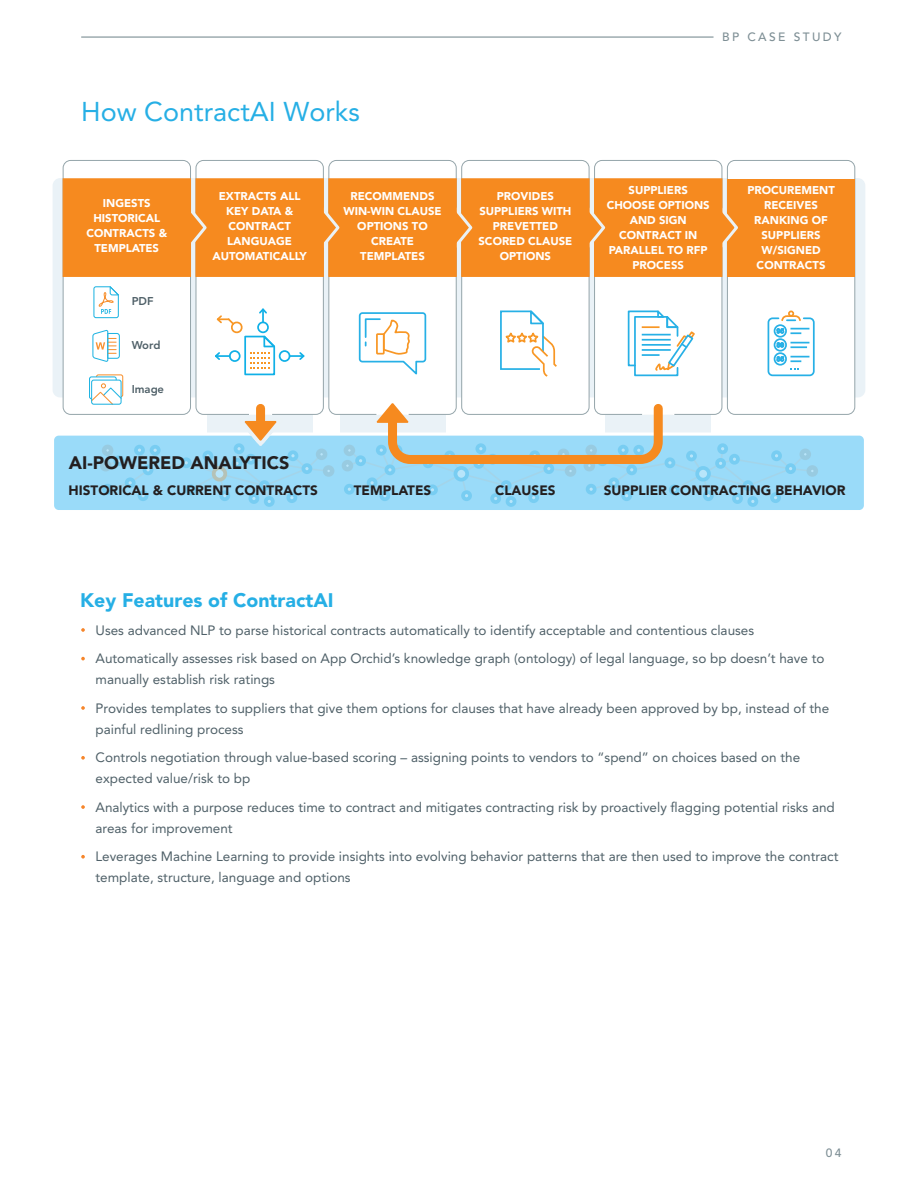
<style>
.page{position:relative;width:918px;height:1188px;background:#fff}
.page>*{position:absolute;margin:0;border:0;box-sizing:border-box;transform-origin:0 0}
.t1{font:27px "Avenir LT Std";color:#26afe5}
.t2{font:900 19.5px "Avenir LT Std";color:#26afe5}
.t3{font:900 18px "Avenir LT Std";color:#231f20}
.t4{font:13.5px/28.5px "Avenir LT Std";color:#4f6068}
.t5{font:900 13.5px "Avenir LT Std";color:#231f20}
.t6{font:500 12px "Avenir LT Std";letter-spacing:.2em;color:#7e8f95}
.t7{font:900 11.25px/15px "Avenir LT Std";color:#fff;text-align:center}
.t8{font:800 11.25px "Avenir LT Std";color:#4f6068}
</style>
<div class="page">
<hr style="left:81px;top:36px;width:633px;height:2px;background:#7d8f95">
<div style="left:207px;top:375px;width:105px;height:75px;background:#eaf2f7"></div>
<div style="left:53px;top:434px;width:812px;height:78px;background:#9adbf9;border-radius:6px"></div>
<div style="left:51px;top:433px;width:816px;height:80px;border:3px solid #fff;border-radius:6px"></div>
<div style="left:53px;top:178px;width:812px;height:219px;background:#eaf2f7;border-radius:8px"></div>
<div style="left:63px;top:160px;width:128px;height:254px;background:#fff;border-radius:8px"></div>
<div style="left:63px;top:160px;width:128px;height:255px;border:1px solid #95a5aa;border-radius:8px"></div>
<div style="left:196px;top:160px;width:127px;height:254px;background:#fff;border-radius:8px"></div>
<div style="left:196px;top:160px;width:128px;height:255px;border:1px solid #95a5aa;border-radius:8px"></div>
<div style="left:329px;top:160px;width:127px;height:254px;background:#fff;border-radius:8px"></div>
<div style="left:328px;top:160px;width:129px;height:255px;border:1px solid #95a5aa;border-radius:8px"></div>
<div style="left:462px;top:160px;width:127px;height:254px;background:#fff;border-radius:8px"></div>
<div style="left:461px;top:160px;width:128px;height:255px;border:1px solid #95a5aa;border-radius:8px"></div>
<div style="left:595px;top:160px;width:127px;height:254px;background:#fff;border-radius:8px"></div>
<div style="left:594px;top:160px;width:128px;height:255px;border:1px solid #95a5aa;border-radius:8px"></div>
<div style="left:727px;top:160px;width:128px;height:254px;background:#fff;border-radius:8px"></div>
<div style="left:727px;top:160px;width:128px;height:255px;border:1px solid #95a5aa;border-radius:8px"></div>
<svg style="left:89px;top:374px;width:35px;height:29px"></svg>
<div style="left:91px;top:380px;width:31px;height:25px;border:1px solid #21b4e2;border-radius:2px"></div>
<svg style="left:92px;top:329px;width:28px;height:33px"></svg>
<svg style="left:93px;top:286px;width:26px;height:33px"></svg>
<div style="left:727px;top:179px;width:128px;height:97px;background:#f68a1f"></div>
<svg style="left:722px;top:185px;width:16px;height:85px"></svg>
<div style="left:594px;top:178px;width:128px;height:99px;background:#f68a1f;border:1px solid #f68a1f"></div>
<svg style="left:589px;top:185px;width:17px;height:85px"></svg>
<div style="left:461px;top:178px;width:128px;height:99px;background:#f68a1f;border:1px solid #f68a1f"></div>
<svg style="left:457px;top:185px;width:16px;height:85px"></svg>
<div style="left:328px;top:178px;width:129px;height:99px;background:#f68a1f;border:1px solid #f68a1f"></div>
<svg style="left:324px;top:185px;width:16px;height:85px"></svg>
<div style="left:196px;top:178px;width:128px;height:99px;background:#f68a1f;border:1px solid #f68a1f"></div>
<svg style="left:191px;top:185px;width:16px;height:85px"></svg>
<div style="left:63px;top:178px;width:128px;height:99px;background:#f68a1f;border:1px solid #f68a1f"></div>
<div style="left:279px;top:350px;width:11px;height:12px;border:2px solid #10b0e7;border-radius:50%"></div>
<svg style="left:290px;top:352px;width:15px;height:8px"></svg>
<svg style="left:215px;top:308px;width:61px;height:68px"></svg>
<svg style="left:358px;top:312px;width:69px;height:63px"></svg>
<svg style="left:627px;top:310px;width:68px;height:67px"></svg>
<div style="left:768px;top:317px;width:47px;height:59px;border:2px solid #27b0e6;border-radius:4px"></div>
<div style="left:774px;top:324px;width:13px;height:14px;border:2px solid #27b0e6;border-radius:50%"></div>
<svg style="left:776px;top:311px;width:33px;height:24px"></svg>
<div style="left:774px;top:338px;width:13px;height:14px;border:2px solid #27b0e6;border-radius:50%"></div>
<svg style="left:776px;top:342px;width:8px;height:6px"></svg>
<svg style="left:790px;top:342px;width:19px;height:6px"></svg>
<div style="left:774px;top:352px;width:13px;height:14px;border:2px solid #27b0e6;border-radius:50%"></div>
<svg style="left:776px;top:356px;width:8px;height:7px"></svg>
<svg style="left:790px;top:356px;width:19px;height:6px"></svg>
<svg style="left:790px;top:368px;width:9px;height:2px"></svg>
<svg style="left:500px;top:310px;width:57px;height:67px"></svg>
<div style="left:249px;top:406px;width:23px;height:9px;background:#fff;border:1px solid #fff"></div>
<svg style="left:346px;top:399px;width:468px;height:104px"></svg>
<div style="left:256px;top:408px;width:9px;height:19px;background:#f68a1f"></div>
<svg style="left:104px;top:418px;width:226px;height:85px"></svg>
<svg style="left:81px;top:628px;width:4px;height:4px"></svg>
<svg style="left:81px;top:657px;width:4px;height:3px"></svg>
<svg style="left:81px;top:706px;width:4px;height:4px"></svg>
<svg style="left:81px;top:756px;width:4px;height:4px"></svg>
<svg style="left:81px;top:805px;width:4px;height:4px"></svg>
<svg style="left:81px;top:855px;width:4px;height:4px"></svg>
<h1 class="t1" style="left:81px;top:96px;width:280px">How ContractAI Works</h1>
<p class="t6" style="left:722px;top:30px;width:121px">BP CASE STUDY</p>
<p class="t7" style="left:86px;top:196px;width:82px">INGESTS<br>HISTORICAL<br>CONTRACTS &amp;<br>TEMPLATES</p>
<p class="t7" style="left:212px;top:189px;width:96px">EXTRACTS ALL<br>KEY DATA &amp;<br>CONTRACT<br>LANGUAGE<br>AUTOMATICALLY</p>
<p class="t7" style="left:343px;top:189px;width:100px">RECOMMENDS<br>WIN-WIN CLAUSE<br>OPTIONS TO<br>CREATE<br>TEMPLATES</p>
<p class="t7" style="left:479px;top:189px;width:95px">PROVIDES<br>SUPPLIERS WITH<br>PREVETTED<br>SCORED CLAUSE<br>OPTIONS</p>
<p class="t7" style="left:607px;top:182px;width:105px">SUPPLIERS<br>CHOOSE OPTIONS<br>AND SIGN<br>CONTRACT IN<br>PARALLEL TO RFP<br>PROCESS</p>
<p class="t7" style="left:747px;top:182px;width:89px">PROCUREMENT<br>RECEIVES<br>RANKING OF<br>SUPPLIERS<br>W/SIGNED<br>CONTRACTS</p>
<p class="t8" style="left:132px;top:295px;width:23px">PDF</p>
<p class="t8" style="left:132px;top:339px;width:30px">Word</p>
<p class="t8" style="left:132px;top:382px;width:34px">Image</p>
<h3 class="t3" style="left:69px;top:452px;width:222px">AI-POWERED ANALYTICS</h3>
<p class="t5" style="left:69px;top:482px;width:251px">HISTORICAL &amp; CURRENT CONTRACTS</p>
<p class="t5" style="left:354px;top:482px;width:79px">TEMPLATES</p>
<p class="t5" style="left:495px;top:482px;width:62px">CLAUSES</p>
<p class="t5" style="left:604px;top:482px;width:243px">SUPPLIER CONTRACTING BEHAVIOR</p>
<h2 class="t2" style="left:80px;top:589px;width:255px">Key Features of ContractAI</h2>
<p class="t4" style="left:96px;top:616px;width:730px">Uses advanced NLP to parse historical contracts automatically to identify acceptable and contentious clauses<br>Automatically assesses risk based on App Orchid’s knowledge graph (ontology) of legal language, so bp doesn’t have to</p>
<p class="t4" style="left:96px;top:666px;width:735px">manually establish risk ratings<br>Provides templates to suppliers that give them options for clauses that have already been approved by bp, instead of the</p>
<p class="t4" style="left:96px;top:715px;width:706px">painful redlining process<br>Controls negotiation through value-based scoring – assigning points to vendors to “spend” on choices based on the</p>
<p class="t4" style="left:96px;top:765px;width:741px">expected value/risk to bp<br>Analytics with a purpose reduces time to contract and mitigates contracting risk by proactively flagging potential risks and</p>
<p class="t4" style="left:96px;top:814px;width:744px">areas for improvement<br>Leverages Machine Learning to provide insights into evolving behavior patterns that are then used to improve the contract</p>
<p class="t4" style="left:96px;top:864px;width:257px">template, structure, language and options</p>
<p class="t6" style="left:826px;top:1146px;width:17px">04</p>
</div>
